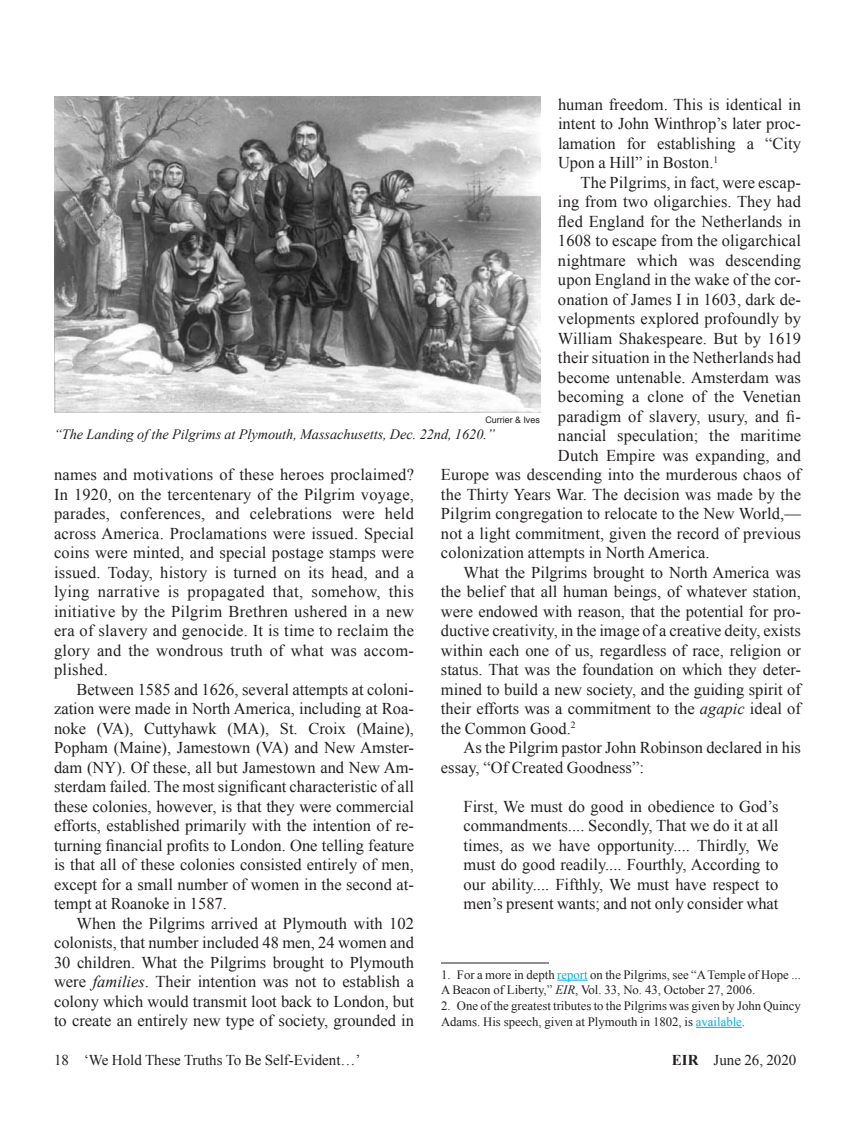
<style>
.page{position:relative;width:864px;height:1134px;background:#fff}
.page>*{position:absolute;margin:0;border:0;box-sizing:border-box;transform-origin:0 0}
.t1{font:16.5px/19.5px "Times New Roman";letter-spacing:.01em;color:#231f20;text-align:justify}
.t2{font:15px "Times New Roman";color:#231f20}
.t3{font:italic 14.25px "Times New Roman";color:#231f20}
.t4{font:12.75px/15.8px "Times New Roman";color:#231f20}
.t5{font:9px "Helvetica";color:#231f20}
.s1{font-style:italic}
.s2{color:#00aeef}
.s3{font-weight:700}
</style>
<div class="page">
<hr style="left:441px;top:963px;width:108px;height:1px;background:#231f20">
<hr style="left:557px;top:980px;width:31px;height:1px;background:#00aeef">
<hr style="left:696px;top:1027px;width:46px;height:1px;background:#00aeef">
<img style="left:54px;top:96px;width:486px;height:316px">
<p class="t1" style="left:558px;top:94px;width:245px">human freedom. This is identical in intent to John Winthrop’s later proc&shy;lamation for establishing a “City Upon a Hill” in Boston.<sup>1</sup></p>
<p class="t1" style="left:580px;top:172px;width:222px">The Pilgrims, in fact, were escap-</p>
<p class="t1" style="left:558px;top:191px;width:245px">ing from two oligarchies. They had</p>
<p class="t1" style="left:558px;top:211px;width:245px">fled England for the Netherlands in</p>
<p class="t1" style="left:558px;top:230px;width:245px">1608 to escape from the oligarchical</p>
<p class="t1" style="left:558px;top:250px;width:245px">nightmare which was descending</p>
<p class="t1" style="left:558px;top:269px;width:244px">upon England in the wake of the cor-</p>
<p class="t1" style="left:558px;top:289px;width:245px">onation of James I in 1603, dark de-</p>
<p class="t1" style="left:558px;top:308px;width:245px">velopments explored profoundly by</p>
<p class="t1" style="left:558px;top:328px;width:245px">William Shakespeare. But by 1619</p>
<p class="t1" style="left:558px;top:348px;width:245px">their situation in the Netherlands had</p>
<p class="t1" style="left:558px;top:367px;width:245px">become untenable. Amsterdam was</p>
<p class="t1" style="left:558px;top:387px;width:245px">becoming a clone of the Venetian</p>
<p class="t1" style="left:558px;top:406px;width:244px">paradigm of slavery, usury, and fi-</p>
<p class="t1" style="left:558px;top:426px;width:245px">nancial speculation; the maritime</p>
<p class="t1" style="left:558px;top:445px;width:244px">Dutch Empire was expanding, and</p>
<p class="t1" style="left:441px;top:465px;width:362px">Europe was descending into the murderous chaos of</p>
<p class="t1" style="left:441px;top:484px;width:362px">the Thirty Years War. The decision was made by the</p>
<p class="t1" style="left:441px;top:504px;width:362px">Pilgrim congregation to relocate to the New World,—</p>
<p class="t1" style="left:441px;top:523px;width:362px">not a light commitment, given the record of previous</p>
<p class="t1" style="left:441px;top:543px;width:270px">colonization attempts in North America.</p>
<p class="t1" style="left:463px;top:562px;width:339px">What the Pilgrims brought to North America was</p>
<p class="t1" style="left:441px;top:582px;width:362px">the belief that all human beings, of whatever station,</p>
<p class="t1" style="left:441px;top:601px;width:362px">were endowed with reason, that the potential for pro-</p>
<p class="t1" style="left:441px;top:621px;width:361px">ductive creativity, in the image of a creative deity, exists</p>
<p class="t1" style="left:441px;top:640px;width:361px">within each one of us, regardless of race, religion or</p>
<p class="t1" style="left:441px;top:660px;width:361px">status. That was the foundation on which they deter-</p>
<p class="t1" style="left:441px;top:679px;width:362px">mined to build a new society, and the guiding spirit of</p>
<p class="t1" style="left:441px;top:699px;width:361px">their efforts was a commitment to the <span class="s1">agapic</span> ideal of</p>
<p class="t1" style="left:441px;top:718px;width:136px">the Common Good.<sup>2</sup></p>
<p class="t1" style="left:464px;top:737px;width:339px">As the Pilgrim pastor John Robinson declared in his</p>
<p class="t1" style="left:441px;top:757px;width:204px">essay, “Of Created Goodness”:</p>
<p class="t1" style="left:464px;top:796px;width:317px">First, We must do good in obedience to God’s commandments.... Secondly, That we do it at all times, as we have opportunity.... Thirdly, We must do good readily.... Fourthly, According to our ability.... Fifthly, We must have respect to men’s present wants; and not only consider what</p>
<p class="t5" style="left:485px;top:413px;width:56px">Currier &amp; Ives</p>
<p class="t3" style="left:54px;top:424px;width:442px">“The Landing of the Pilgrims at Plymouth, Massachusetts, Dec. 22nd, 1620.”</p>
<p class="t1" style="left:54px;top:464px;width:362px">names and motivations of these heroes proclaimed?<br>In 1920, on the tercentenary of the Pilgrim voyage, parades, conferences, and celebrations were held across America. Proclamations were issued. Special coins were minted, and special postage stamps were issued. Today, history is turned on its head, and a lying narrative is propagated that, somehow, this initiative by the Pilgrim Brethren ushered in a new era of slavery and genocide. It is time to reclaim the glory and the wondrous truth of what was accom&shy;plished.</p>
<p class="t1" style="left:54px;top:679px;width:362px;text-indent:22px">Between 1585 and 1626, several attempts at coloni&shy;zation were made in North America, including at Roa&shy;noke (VA), Cuttyhawk (MA), St. Croix (Maine), Popham (Maine), Jamestown (VA) and New Amster&shy;dam (NY). Of these, all but Jamestown and New Am&shy;sterdam failed. The most significant characteristic of all these colonies, however, is that they were commercial efforts, established primarily with the intention of re&shy;turning financial profits to London. One telling feature is that all of these colonies consisted entirely of men, except for a small number of women in the second at&shy;tempt at Roanoke in 1587.</p>
<p class="t1" style="left:54px;top:913px;width:362px;text-indent:23px">When the Pilgrims arrived at Plymouth with 102 colonists, that number included 48 men, 24 women and 30 children. What the Pilgrims brought to Plymouth were <span class="s1">families</span>. Their intention was not to establish a colony which would transmit loot back to London, but to create an entirely new type of society, grounded in</p>
<p class="t4" style="left:441px;top:966px;width:361px">1. For a more in depth <span class="s2">report</span> on the Pilgrims, see “A Temple of Hope ...<br>A Beacon of Liberty,” <span class="s1">EIR</span>, Vol. 33, No. 43, October 27, 2006.</p>
<p class="t4" style="left:441px;top:998px;width:361px">2. One of the greatest tributes to the Pilgrims was given by John Quincy<br>Adams. His speech, given at Plymouth in 1802, is <span class="s2">available</span>.</p>
<p class="t2" style="left:54px;top:1050px;width:308px">18 ‘We Hold These Truths To Be Self-Evident…’</p>
<p class="t2" style="left:672px;top:1050px;width:126px"><span class="s3">EIR</span> June 26, 2020</p>
</div>
